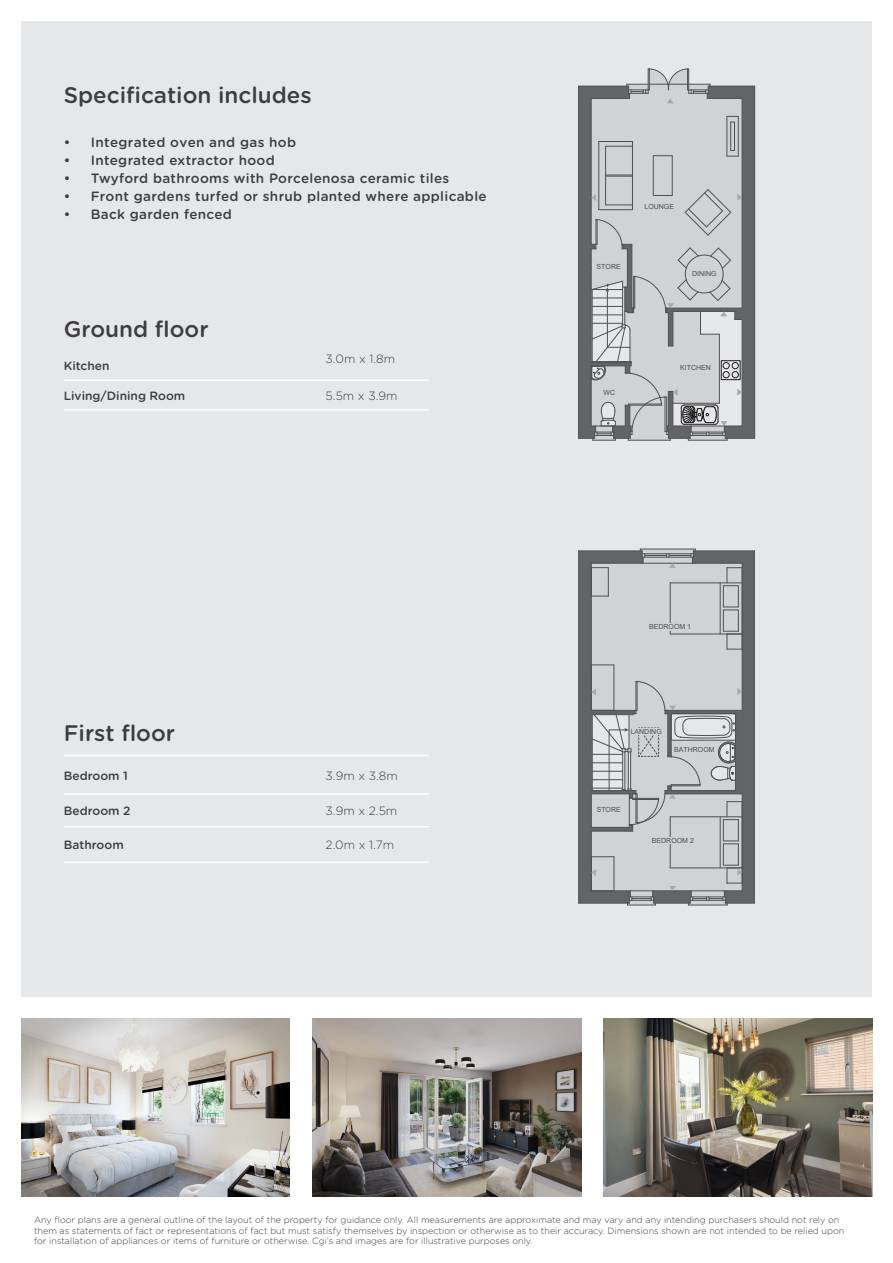
<style>
.page{position:relative;width:893px;height:1263px;background:#fff}
.page>*{position:absolute;margin:0;border:0;box-sizing:border-box;transform-origin:0 0}
.t1{font:500 22.5px "Gotham Rounded";color:#3e3e3f}
.t2{font:500 13.5px "Gotham Rounded";letter-spacing:.025em;color:#3e3e3f}
.t3{font:500 12px "Gotham Rounded";color:#3e3e3f}
.t4{font:300 12px "Gotham Rounded";color:#3e3e3f}
.t5{font:300 9px/10.8px "Gotham Rounded";color:#3e3e3f}
.t6{font:7.05px "Arial";color:#58595c}
</style>
<div class="page">
<div style="left:21px;top:21px;width:851px;height:975px;background:#e6e7e9"></div>
<hr style="left:578px;top:86px;width:1px;height:352px;background:#58595b">
<svg style="left:579px;top:69px;width:176px;height:372px;background:#bbbcbf"></svg>
<hr style="left:64px;top:379px;width:262px;height:2px;background:#fff">
<hr style="left:326px;top:379px;width:103px;height:2px;background:#fff">
<hr style="left:64px;top:409px;width:262px;height:1px;background:#fff">
<hr style="left:326px;top:409px;width:103px;height:1px;background:#fff">
<hr style="left:64px;top:755px;width:262px;height:1px;background:#fff">
<hr style="left:326px;top:755px;width:103px;height:1px;background:#fff">
<hr style="left:64px;top:793px;width:262px;height:2px;background:#fff">
<hr style="left:326px;top:793px;width:103px;height:2px;background:#fff">
<hr style="left:64px;top:826px;width:262px;height:1px;background:#fff">
<hr style="left:326px;top:826px;width:103px;height:1px;background:#fff">
<hr style="left:64px;top:861px;width:262px;height:2px;background:#fff">
<hr style="left:326px;top:861px;width:103px;height:2px;background:#fff">
<img style="left:312px;top:1019px;width:269px;height:178px">
<img style="left:603px;top:1019px;width:269px;height:178px">
<img style="left:21px;top:1019px;width:269px;height:178px">
<hr style="left:578px;top:551px;width:1px;height:352px;background:#58595b">
<svg style="left:579px;top:549px;width:176px;height:357px;background:#b1b3b5"></svg>
<div style="left:630px;top:728px;width:32px;height:7px;background:#d1d2d4"></div>
<div style="left:649px;top:623px;width:42px;height:8px;background:#d1d2d4"></div>
<div style="left:652px;top:837px;width:41px;height:7px;background:#d1d2d4"></div>
<p class="t1" style="left:64px;top:79px;width:249px">Specification includes</p>
<p class="t2" style="left:64px;top:133px;width:234px">• Integrated oven and gas hob</p>
<p class="t2" style="left:64px;top:151px;width:213px">• Integrated extractor hood</p>
<p class="t2" style="left:64px;top:169px;width:387px">• Twyford bathrooms with Porcelenosa ceramic tiles</p>
<p class="t2" style="left:64px;top:187px;width:424px">• Front gardens turfed or shrub planted where applicable</p>
<p class="t2" style="left:64px;top:205px;width:170px">• Back garden fenced</p>
<p class="t1" style="left:64px;top:313px;width:146px">Ground floor</p>
<p class="t3" style="left:64px;top:357px;width:47px">Kitchen</p>
<p class="t4" style="left:326px;top:351px;width:71px">3.0m x 1.8m</p>
<p class="t3" style="left:64px;top:387px;width:123px">Living/Dining Room</p>
<p class="t4" style="left:326px;top:387px;width:73px">5.5m x 3.9m</p>
<p class="t1" style="left:64px;top:717px;width:113px">First floor</p>
<p class="t3" style="left:64px;top:767px;width:66px">Bedroom 1</p>
<p class="t4" style="left:326px;top:767px;width:74px">3.9m x 3.8m</p>
<p class="t3" style="left:64px;top:802px;width:68px">Bedroom 2</p>
<p class="t4" style="left:326px;top:803px;width:73px">3.9m x 2.5m</p>
<p class="t3" style="left:64px;top:836px;width:61px">Bathroom</p>
<p class="t4" style="left:326px;top:837px;width:70px">2.0m x 1.7m</p>
<p class="t6" style="left:597px;top:261px;width:26px">STORE</p>
<p class="t6" style="left:644px;top:202px;width:31px">LOUNGE</p>
<p class="t6" style="left:692px;top:268px;width:26px">DINING</p>
<p class="t6" style="left:603px;top:387px;width:13px">WC</p>
<p class="t6" style="left:680px;top:362px;width:32px">KITCHEN</p>
<p class="t6" style="left:649px;top:622px;width:43px">BEDROOM 1</p>
<p class="t6" style="left:631px;top:727px;width:33px">LANDING</p>
<p class="t6" style="left:674px;top:745px;width:42px">BATHROOM</p>
<p class="t6" style="left:597px;top:805px;width:26px">STORE</p>
<p class="t6" style="left:652px;top:836px;width:43px">BEDROOM 2</p>
<p class="t5" style="left:34px;top:1214px;width:812px">Any floor plans are a general outline of the layout of the property for guidance only. All measurements are approximate and may vary and any intending purchasers should not rely on them as statements of fact or representations of fact but must satisfy themselves by inspection or otherwise as to their accuracy. Dimensions shown are not intended to be relied upon for installation of appliances or items of furniture or otherwise. Cgi’s and images are for illustrative purposes only.</p>
</div>
